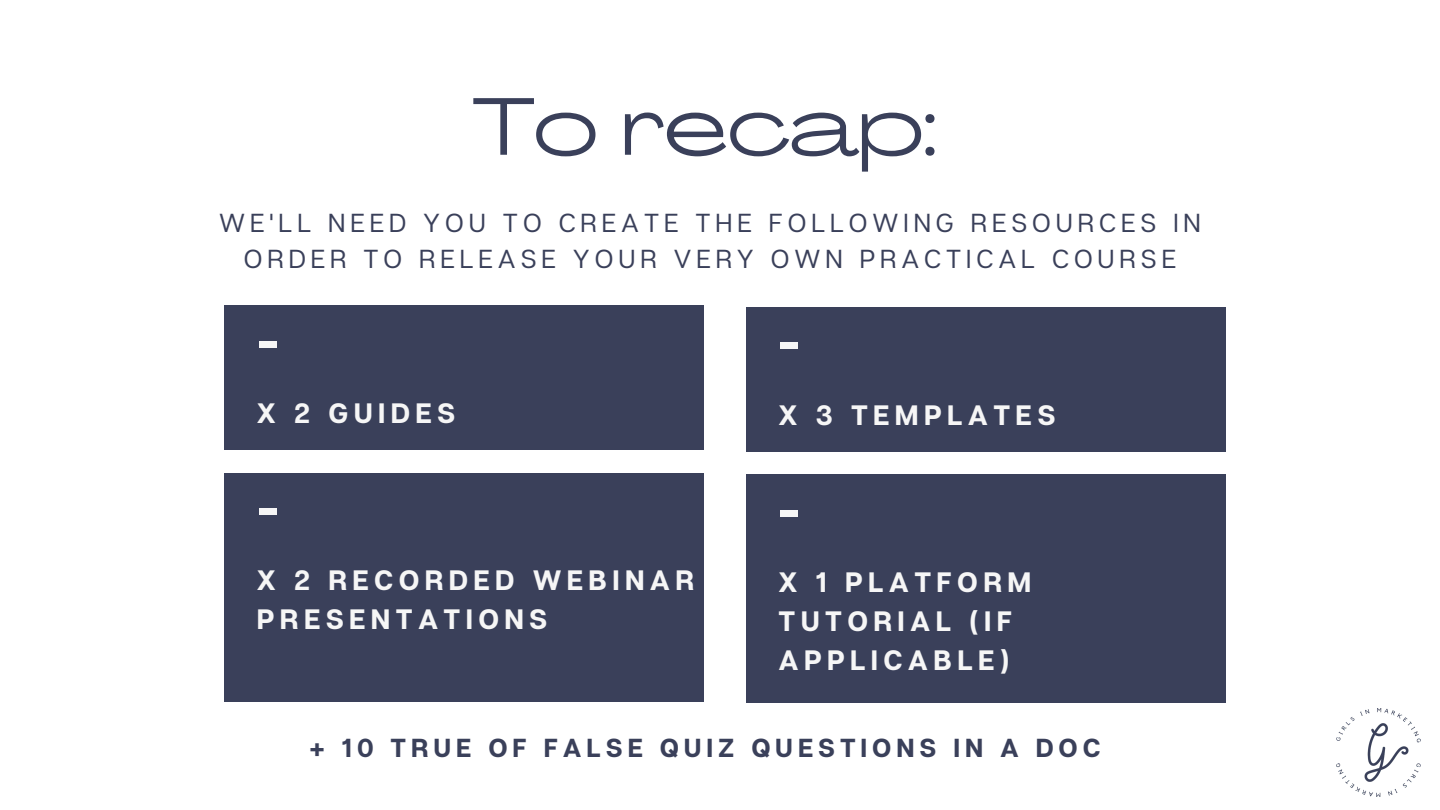
<style>
.page{position:relative;width:1440px;height:810px;background:#fff}
.page>*{position:absolute;margin:0;border:0;box-sizing:border-box;transform-origin:0 0}
.t1{font:80.3px "Agrandir Grand";letter-spacing:-.01em;color:#3a405a}
.t2{font:700 56px "Articulat CF";color:#f6f6f6}
.t3{font:700 28px/39px "Articulat CF";letter-spacing:.19em;color:#f6f6f6}
.t4{font:26px/36px "Articulat CF";letter-spacing:.19em;color:#3a405a;text-align:center}
.t5{font:700 26px "Articulat CF";letter-spacing:.19em;color:#3a405a}
</style>
<div class="page">
<div style="left:224px;top:306px;width:480px;height:144px;background:#3a405a"></div>
<img style="left:1337px;top:709px;width:84px;height:87px">
<div style="left:224px;top:473px;width:480px;height:228px;background:#3a405a"></div>
<div style="left:746px;top:307px;width:480px;height:145px;background:#3a405a"></div>
<div style="left:746px;top:475px;width:480px;height:228px;background:#3a405a"></div>
<h1 class="t1" style="left:473px;top:95px;width:466px">To recap:</h1>
<p class="t4" style="left:219px;top:204px;width:983px">WE'LL NEED YOU TO CREATE THE FOLLOWING RESOURCES IN<br>ORDER TO RELEASE YOUR VERY OWN PRACTICAL COURSE</p>
<h2 class="t2" style="left:257px;top:305px;width:23px">-</h2>
<h2 class="t2" style="left:779px;top:306px;width:23px">-</h2>
<p class="t3" style="left:257px;top:393px;width:200px">X 2 GUIDES</p>
<p class="t3" style="left:779px;top:395px;width:278px">X 3 TEMPLATES</p>
<h2 class="t2" style="left:257px;top:472px;width:23px">-</h2>
<h2 class="t2" style="left:779px;top:474px;width:23px">-</h2>
<p class="t3" style="left:257px;top:560px;width:439px">X 2 RECORDED WEBINAR<br>PRESENTATIONS</p>
<p class="t3" style="left:779px;top:562px;width:254px">X 1 PLATFORM<br>TUTORIAL (IF<br>APPLICABLE)</p>
<p class="t5" style="left:309px;top:731px;width:793px">+ 10 TRUE OF FALSE QUIZ QUESTIONS IN A DOC</p>
</div>
